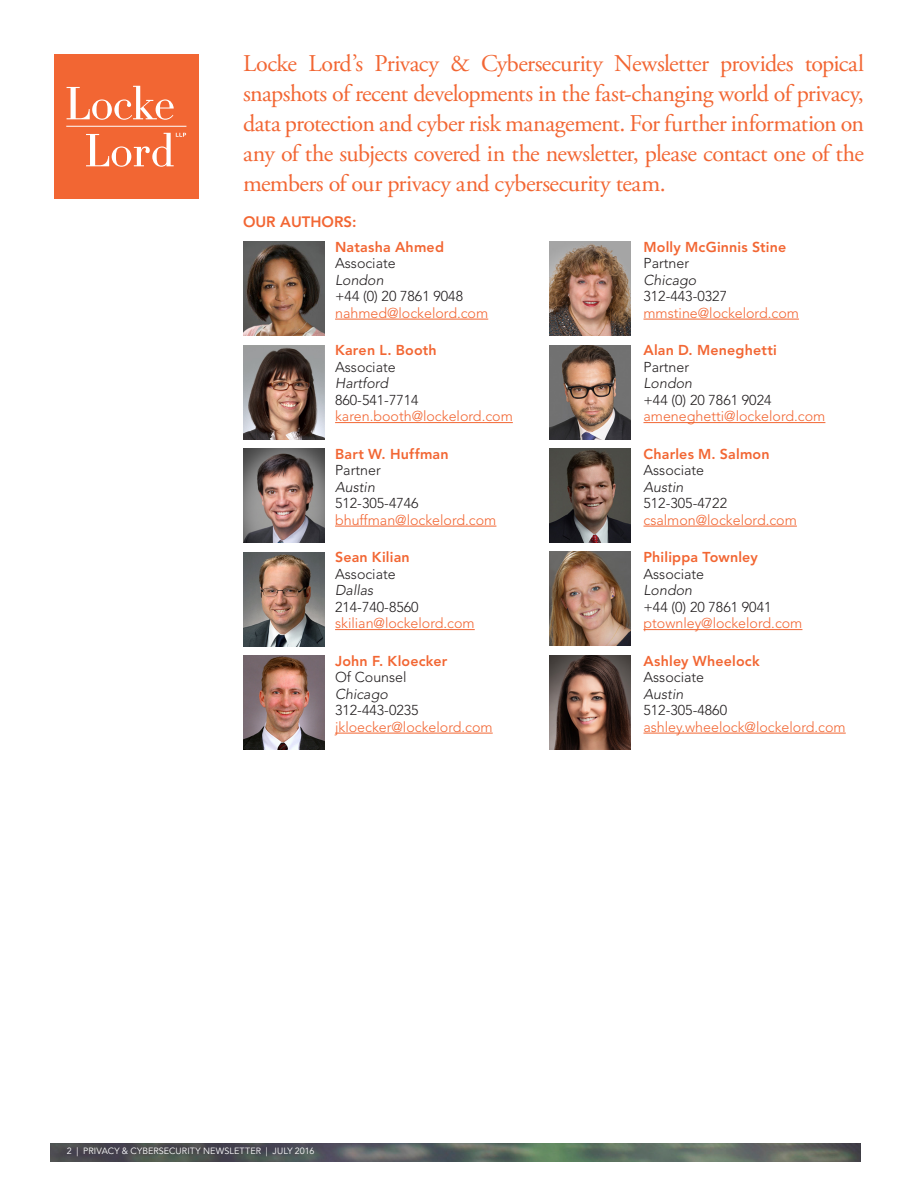
<style>
.page{position:relative;width:918px;height:1188px;background:#fff}
.page>*{position:absolute;margin:0;border:0;box-sizing:border-box;transform-origin:0 0}
.NL-AuthorIntro{font:24px/30px "Adobe Garamond Pro";letter-spacing:-.02em;color:#f26633;text-align:justify}
.NL-Author_and_TofC_T{font:800 15px "Avenir LT Std";color:#f26633}
.NL-ContactEmail{font:300 14.25px "Avenir LT Std";color:#f26633}
.NL-ContactName{font:800 14.25px "Avenir LT Std";letter-spacing:.015em;color:#f26633}
.NL-ContactPhone{font:300 14.25px "Avenir LT Std";color:#231f20}
.NL-ContactTitle{font:300 14.25px "Avenir LT Std";color:#231f20}
.NL-ContactOffice{font:italic 300 14.25px "Avenir LT Std";color:#231f20}
.NL-Left_Footer{font:9px "Avenir LT Std";letter-spacing:.01em;color:#fff}
</style>
<div class="page">
<img style="left:50px;top:1143px;width:810px;height:19px">
<div style="left:54px;top:54px;width:145px;height:145px;background:#f26633"></div>
<svg style="left:67px;top:86px;width:107px;height:34px"></svg>
<svg style="left:86px;top:133px;width:100px;height:34px"></svg>
<hr style="left:66px;top:126px;width:120px;height:1px;background:#fff">
<img style="left:243px;top:449px;width:81px;height:94px">
<img style="left:243px;top:242px;width:81px;height:94px">
<hr style="left:335px;top:319px;width:153px;height:1px;background:#f26633">
<hr style="left:335px;top:422px;width:178px;height:1px;background:#f26633">
<hr style="left:335px;top:526px;width:161px;height:1px;background:#f26633">
<hr style="left:335px;top:629px;width:140px;height:1px;background:#f26633">
<hr style="left:335px;top:733px;width:158px;height:1px;background:#f26633">
<hr style="left:644px;top:319px;width:155px;height:1px;background:#f26633">
<hr style="left:644px;top:422px;width:181px;height:1px;background:#f26633">
<hr style="left:644px;top:526px;width:153px;height:1px;background:#f26633">
<hr style="left:644px;top:629px;width:158px;height:1px;background:#f26633">
<hr style="left:644px;top:733px;width:202px;height:1px;background:#f26633">
<img style="left:243px;top:345px;width:81px;height:94px">
<img style="left:549px;top:345px;width:81px;height:94px">
<img style="left:243px;top:552px;width:81px;height:94px">
<img style="left:549px;top:242px;width:81px;height:94px">
<img style="left:549px;top:449px;width:81px;height:94px">
<img style="left:243px;top:655px;width:81px;height:95px">
<img style="left:549px;top:552px;width:81px;height:94px">
<img style="left:549px;top:655px;width:81px;height:95px">
<p class="NL-AuthorIntro" style="left:243px;top:50px;width:623px">Locke Lord’s Privacy &amp; Cybersecurity Newsletter provides topical snapshots of recent developments in the fast-changing world of privacy, data protection and cyber risk management. For further information on any of the subjects covered in the newsletter, please contact one of the members of our privacy and cybersecurity team.</p>
<p class="NL-Author_and_TofC_T" style="left:243px;top:213px;width:115px">OUR AUTHORS:</p>
<p class="NL-ContactName" style="left:335px;top:238px;width:110px">Natasha Ahmed</p>
<p class="NL-ContactTitle" style="left:335px;top:255px;width:62px">Associate</p>
<p class="NL-ContactOffice" style="left:335px;top:271px;width:50px">London</p>
<p class="NL-ContactPhone" style="left:335px;top:288px;width:130px">+44 (0) 20 7861 9048</p>
<p class="NL-ContactEmail" style="left:335px;top:304px;width:155px">nahmed@lockelord.com</p>
<p class="NL-ContactName" style="left:335px;top:342px;width:103px">Karen L. Booth</p>
<p class="NL-ContactTitle" style="left:335px;top:358px;width:62px">Associate</p>
<p class="NL-ContactOffice" style="left:335px;top:375px;width:55px">Hartford</p>
<p class="NL-ContactPhone" style="left:335px;top:391px;width:85px">860-541-7714</p>
<p class="NL-ContactEmail" style="left:335px;top:408px;width:179px">karen.booth@lockelord.com</p>
<p class="NL-ContactName" style="left:335px;top:445px;width:115px">Bart W. Huffman</p>
<p class="NL-ContactTitle" style="left:335px;top:462px;width:47px">Partner</p>
<p class="NL-ContactOffice" style="left:335px;top:478px;width:41px">Austin</p>
<p class="NL-ContactPhone" style="left:335px;top:495px;width:85px">512-305-4746</p>
<p class="NL-ContactEmail" style="left:335px;top:511px;width:163px">bhuffman@lockelord.com</p>
<p class="NL-ContactName" style="left:335px;top:549px;width:76px">Sean Kilian</p>
<p class="NL-ContactTitle" style="left:335px;top:565px;width:62px">Associate</p>
<p class="NL-ContactOffice" style="left:335px;top:582px;width:40px">Dallas</p>
<p class="NL-ContactPhone" style="left:335px;top:598px;width:85px">214-740-8560</p>
<p class="NL-ContactEmail" style="left:335px;top:615px;width:141px">skilian@lockelord.com</p>
<p class="NL-ContactName" style="left:335px;top:652px;width:114px">John F. Kloecker</p>
<p class="NL-ContactTitle" style="left:335px;top:669px;width:73px">Of Counsel</p>
<p class="NL-ContactOffice" style="left:335px;top:685px;width:54px">Chicago</p>
<p class="NL-ContactPhone" style="left:335px;top:702px;width:85px">312-443-0235</p>
<p class="NL-ContactEmail" style="left:335px;top:718px;width:159px">jkloecker@lockelord.com</p>
<p class="NL-ContactName" style="left:644px;top:238px;width:144px">Molly McGinnis Stine</p>
<p class="NL-ContactTitle" style="left:644px;top:255px;width:47px">Partner</p>
<p class="NL-ContactOffice" style="left:644px;top:271px;width:54px">Chicago</p>
<p class="NL-ContactPhone" style="left:644px;top:288px;width:85px">312-443-0327</p>
<p class="NL-ContactEmail" style="left:644px;top:304px;width:157px">mmstine@lockelord.com</p>
<p class="NL-ContactName" style="left:644px;top:342px;width:135px">Alan D. Meneghetti</p>
<p class="NL-ContactTitle" style="left:644px;top:358px;width:47px">Partner</p>
<p class="NL-ContactOffice" style="left:644px;top:375px;width:50px">London</p>
<p class="NL-ContactPhone" style="left:644px;top:391px;width:130px">+44 (0) 20 7861 9024</p>
<p class="NL-ContactEmail" style="left:644px;top:408px;width:183px">ameneghetti@lockelord.com</p>
<p class="NL-ContactName" style="left:644px;top:445px;width:128px">Charles M. Salmon</p>
<p class="NL-ContactTitle" style="left:644px;top:462px;width:62px">Associate</p>
<p class="NL-ContactOffice" style="left:644px;top:478px;width:41px">Austin</p>
<p class="NL-ContactPhone" style="left:644px;top:495px;width:85px">512-305-4722</p>
<p class="NL-ContactEmail" style="left:644px;top:511px;width:155px">csalmon@lockelord.com</p>
<p class="NL-ContactName" style="left:644px;top:549px;width:116px">Philippa Townley</p>
<p class="NL-ContactTitle" style="left:644px;top:565px;width:62px">Associate</p>
<p class="NL-ContactOffice" style="left:644px;top:582px;width:50px">London</p>
<p class="NL-ContactPhone" style="left:644px;top:598px;width:130px">+44 (0) 20 7861 9041</p>
<p class="NL-ContactEmail" style="left:644px;top:615px;width:160px">ptownley@lockelord.com</p>
<p class="NL-ContactName" style="left:644px;top:652px;width:118px">Ashley Wheelock</p>
<p class="NL-ContactTitle" style="left:644px;top:669px;width:62px">Associate</p>
<p class="NL-ContactOffice" style="left:644px;top:685px;width:41px">Austin</p>
<p class="NL-ContactPhone" style="left:644px;top:702px;width:85px">512-305-4860</p>
<p class="NL-ContactEmail" style="left:644px;top:718px;width:204px">ashley.wheelock@lockelord.com</p>
<p class="NL-Left_Footer" style="left:67px;top:1146px;width:249px">2 | PRIVACY &amp; CYBERSECURITY NEWSLETTER | JULY 2016</p>
</div>
